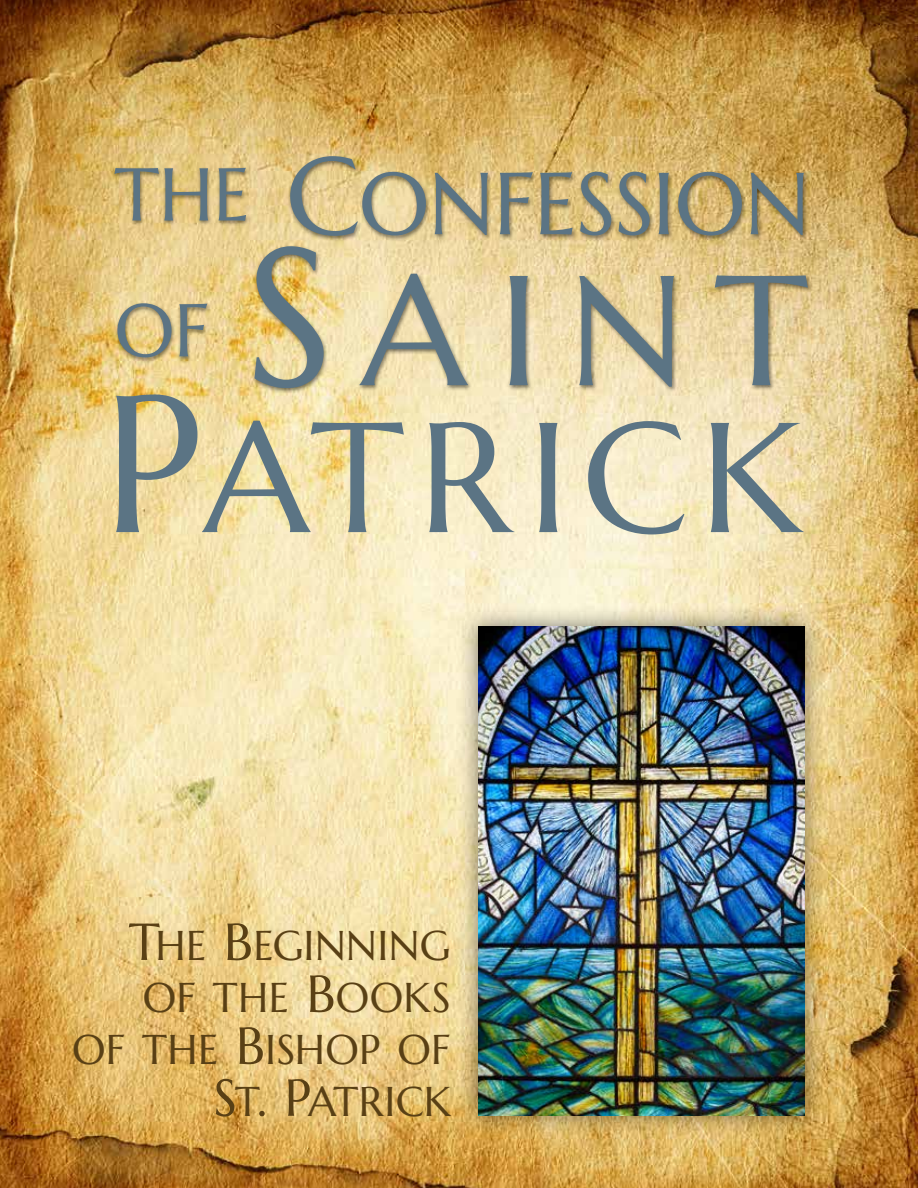
<style>
.page{position:relative;width:918px;height:1188px;background:#fff}
.page>*{position:absolute;margin:0;border:0;box-sizing:border-box;transform-origin:0 0}
.t1{font:155.85px/146.9px "Marcellus Regular SC800";letter-spacing:.11em;color:#5b7484;text-align:right}
.t2{font:87.75px "Marcellus Regular SC800";letter-spacing:-.005em;color:#5b7484}
.t3{font:74.55px "Marcellus Regular SC800";color:#5b7484}
.t4{font:41.55px/51.9px "Marcellus Regular SC800";letter-spacing:.01em;color:#594015;text-align:right}
.s1{font-size:109.65px}
.s2{font-size:194.85px}
.s3{font-size:51.9px}
</style>
<div class="page">
<img style="left:0;top:0;width:918px;height:1188px">
<div style="left:457px;top:605px;width:369px;height:532px;background:#000;opacity:.5"></div>
<img style="left:478px;top:626px;width:326px;height:489px">
<div style="left:112px;top:155px;width:701px;height:240px;background:#000;opacity:.5"></div>
<h2 class="t2" style="left:114px;top:149px;width:697px"><sup>THE</sup> <span class="s1">C</span>ONFESSION</h2>
<h1 class="t1" style="left:103px;top:258px;width:707px"><span class="s2">S</span>AINT<br><span class="s2">P</span>ATRICK</h1>
<h3 class="t3" style="left:114px;top:284px;width:96px">OF</h3>
<p class="t4" style="left:72px;top:920px;width:380px"><span class="s3">T</span>HE <span class="s3">B</span>EGINNING<br>OF THE <span class="s3">B</span>OOKS<br>OF THE <span class="s3">B</span>ISHOP OF<br><span class="s3">S</span>T<span class="s3">. P</span>ATRICK</p>
</div>
